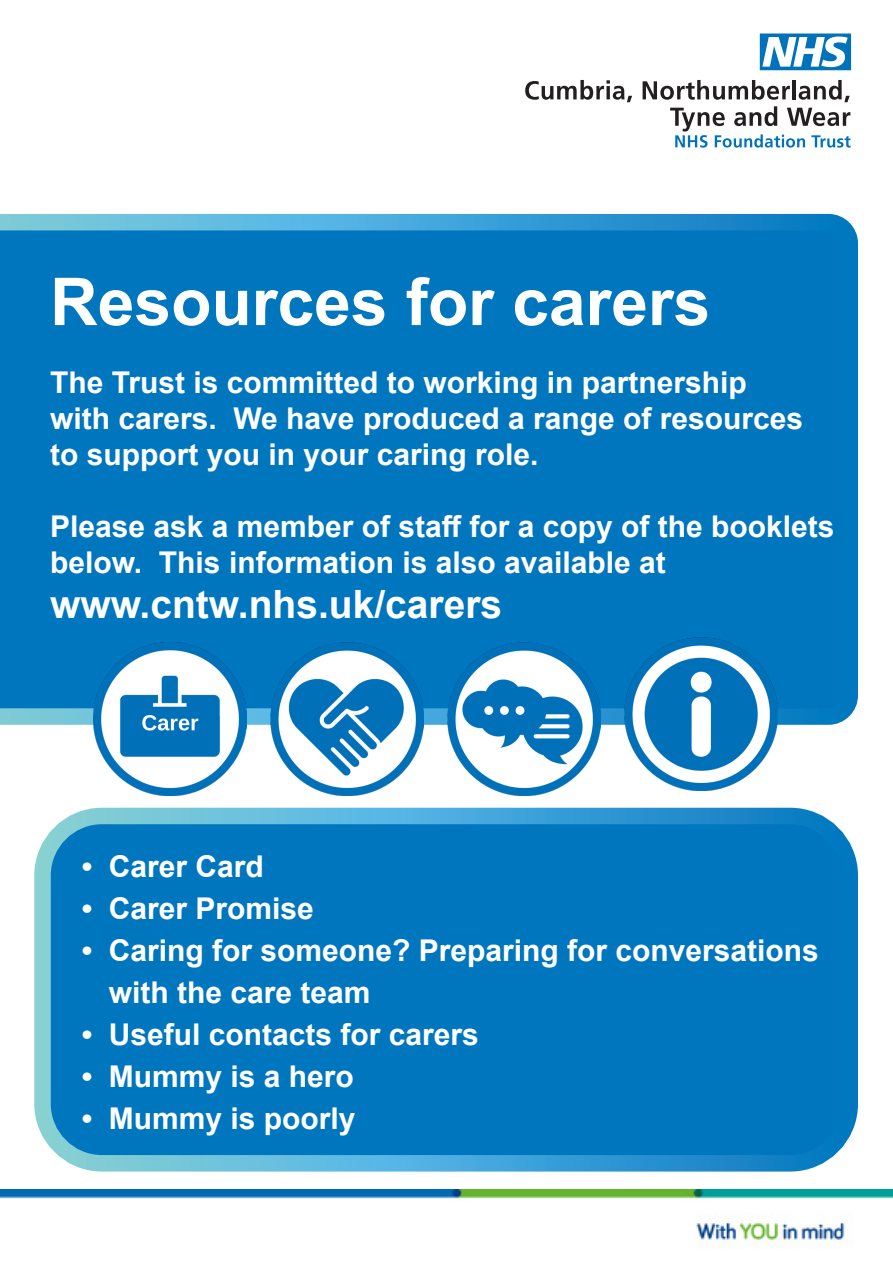
<style>
.page{position:relative;width:893px;height:1263px;background:#fff}
.page>*{position:absolute;margin:0;border:0;box-sizing:border-box;transform-origin:0 0}
.t1{font:700 66px "Arial";color:#fff}
.t2{font:700 39px "Arial";color:#fff}
.t3{font:700 30px/36px "Arial";color:#fff}
</style>
<div class="page">
<svg style="left:760px;top:34px;width:91px;height:36px"></svg>
<svg style="left:525px;top:80px;width:107px;height:22px"></svg>
<svg style="left:643px;top:80px;width:208px;height:68px"></svg>
<div style="left:43px;top:816px;width:807px;height:347px;background:#0076be;border-radius:60px"></div>
<div style="left:34px;top:808px;width:824px;height:363px;border:16px solid #fff;border-radius:60px"></div>
<div style="left:0;top:213px;width:858px;height:519px;background:#0076be"></div>
<img style="left:94px;top:642px;width:152px;height:153px">
<img style="left:271px;top:642px;width:152px;height:153px">
<img style="left:447px;top:642px;width:153px;height:153px">
<img style="left:624px;top:638px;width:153px;height:153px">
<img style="left:1px;top:1189px;width:892px;height:59px">
<p class="t1" style="left:50px;top:255px;width:662px">Resources for carers</p>
<p class="t3" style="left:50px;top:364px;width:698px">The Trust is committed to working in partnership</p>
<p class="t3" style="left:50px;top:400px;width:755px">with carers. We have produced a range of resources</p>
<p class="t3" style="left:50px;top:436px;width:490px">to support you in your caring role.</p>
<p class="t3" style="left:50px;top:508px;width:786px">Please ask a member of staff for a copy of the booklets below. This information is also available at</p>
<p class="t2" style="left:50px;top:576px;width:454px">www.cntw.nhs.uk/carers</p>
<p class="t3" style="left:82px;top:848px;width:184px">• Carer Card</p>
<p class="t3" style="left:82px;top:890px;width:234px">• Carer Promise</p>
<p class="t3" style="left:109px;top:929px;width:712px;line-height:42px;text-indent:-27px">• Caring for someone? Preparing for conversations with the care team</p>
<p class="t3" style="left:82px;top:1016px;width:399px">• Useful contacts for carers</p>
<p class="t3" style="left:82px;top:1058px;width:274px">• Mummy is a hero</p>
<p class="t3" style="left:82px;top:1100px;width:275px">• Mummy is poorly</p>
</div>
